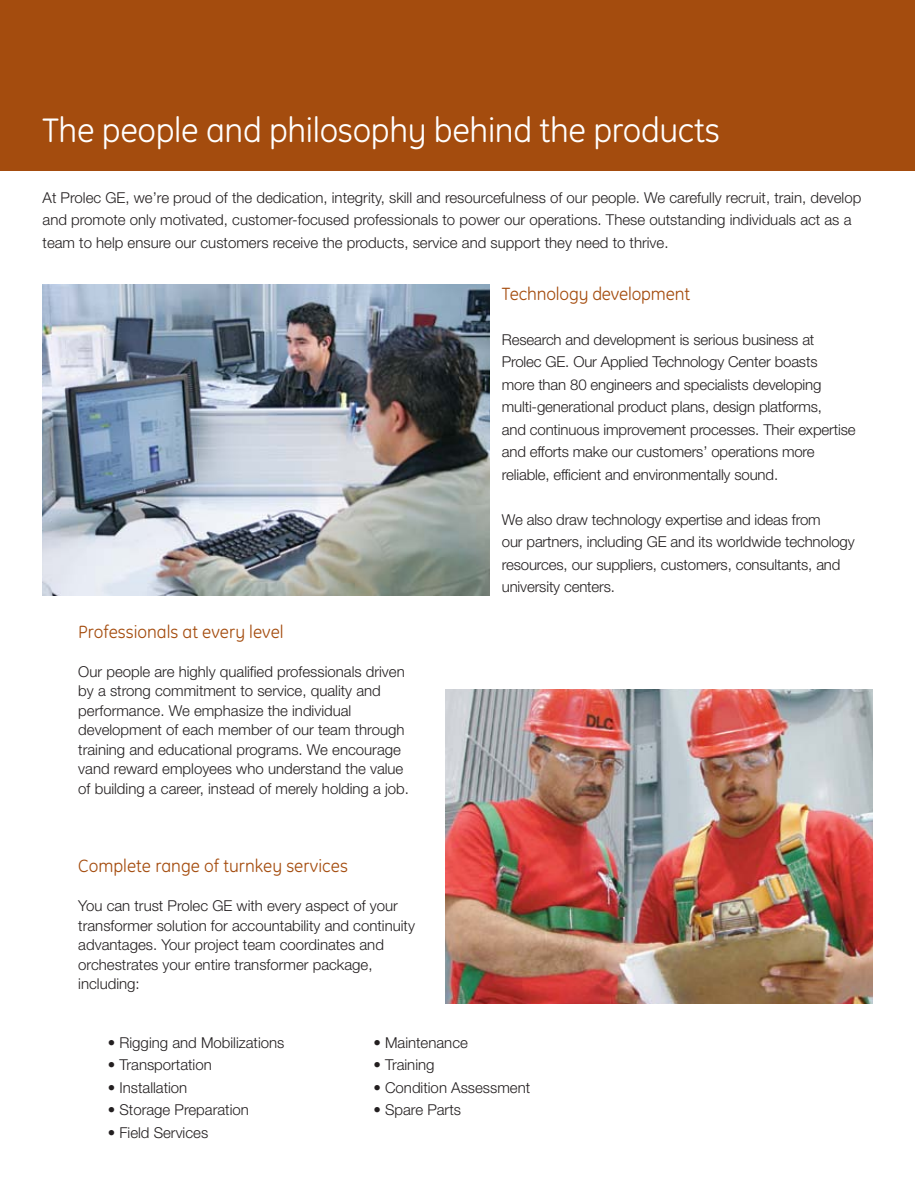
<style>
.page{position:relative;width:915px;height:1191px;background:#fff}
.page>*{position:absolute;margin:0;border:0;box-sizing:border-box;transform-origin:0 0}
.t1{font:34.5px "GE Inspira";letter-spacing:-.01em;color:#fff}
.t2{font:18px "GE Inspira";color:#a44c0e}
.t3{font:300 15px/22.5px "Helvetica Neue";color:#231f20}
</style>
<div class="page">
<div style="left:0;top:0;width:914px;height:170px;background:#a44c0e"></div>
<img style="left:43px;top:285px;width:446px;height:310px">
<img style="left:446px;top:689px;width:426px;height:314px">
<h1 class="t1" style="left:43px;top:110px;width:678px">The people and philosophy behind the products</h1>
<p class="t3" style="left:43px;top:186px;width:820px">At Prolec GE, we’re proud of the dedication, integrity, skill and resourcefulness of our people. We carefully recruit, train, develop and promote only motivated, customer-focused professionals to power our operations. These outstanding individuals act as a team to help ensure our customers receive the products, service and support they need to thrive.</p>
<p class="t2" style="left:501px;top:283px;width:190px">Technology development</p>
<p class="t3" style="left:501px;top:327px;width:355px">Research and development is serious business at Prolec GE. Our Applied Technology Center boasts<br>more than 80 engineers and specialists developing multi-generational product plans, design platforms,<br>and continuous improvement processes. Their expertise and efforts make our customers’ operations more reliable, efficient and environmentally sound.</p>
<p class="t3" style="left:501px;top:507px;width:354px">We also draw technology expertise and ideas from<br>our partners, including GE and its worldwide technology resources, our suppliers, customers, consultants, and university centers.</p>
<p class="t2" style="left:78px;top:621px;width:207px">Professionals at every level</p>
<p class="t3" style="left:78px;top:661px;width:332px;line-height:19.5px">Our people are highly qualified professionals driven by a strong commitment to service, quality and performance. We emphasize the individual development of each member of our team through training and educational programs. We encourage vand reward employees who understand the value of building a career, instead of merely holding a job.</p>
<p class="t2" style="left:78px;top:855px;width:271px">Complete range of turnkey services</p>
<p class="t3" style="left:78px;top:895px;width:338px;line-height:19.5px">You can trust Prolec GE with every aspect of your transformer solution for accountability and continuity advantages. Your project team coordinates and orchestrates your entire transformer package, including:</p>
<p class="t3" style="left:108px;top:1030px;width:178px">• Rigging and Mobilizations</p>
<p class="t3" style="left:108px;top:1053px;width:105px">• Transportation</p>
<p class="t3" style="left:108px;top:1075px;width:81px">• Installation</p>
<p class="t3" style="left:108px;top:1098px;width:142px">• Storage Preparation</p>
<p class="t3" style="left:108px;top:1120px;width:102px">• Field Services</p>
<p class="t3" style="left:373px;top:1030px;width:96px">• Maintenance</p>
<p class="t3" style="left:373px;top:1053px;width:63px">• Training</p>
<p class="t3" style="left:373px;top:1075px;width:158px">• Condition Assessment</p>
<p class="t3" style="left:373px;top:1098px;width:89px">• Spare Parts</p>
</div>
